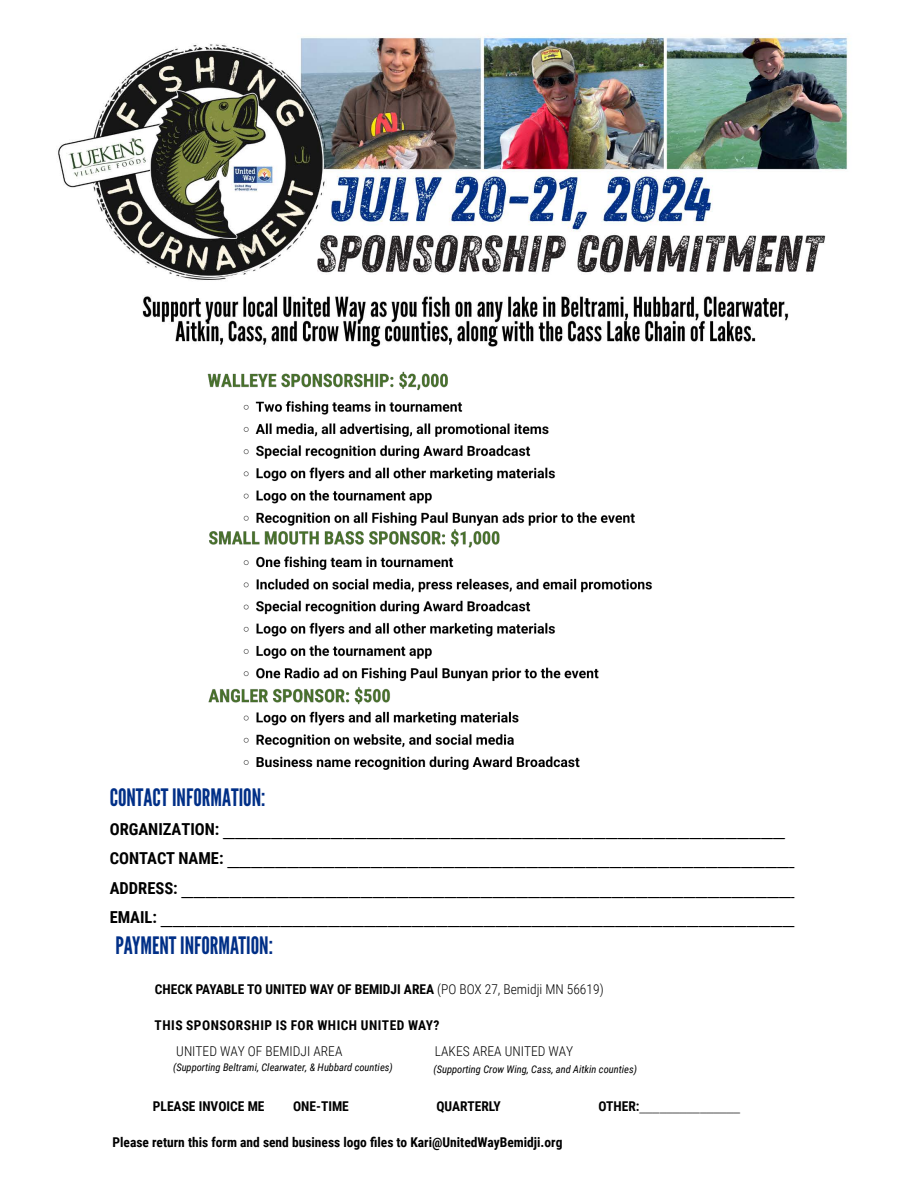
<style>
.page{position:relative;width:918px;height:1188px;background:#fff}
.page>*{position:absolute;margin:0;border:0;box-sizing:border-box;transform-origin:0 0}
.t1{font:300 24px/29.5px "Calibri";color:#000}
.t2{font:24px "League Gothic";color:#002f87}
.t3{font:700 13.5px "Roboto Condensed";color:#000}
.t4{font:300 13.5px "Roboto Condensed";color:#000}
.t5{font:700 13.5px "Roboto Condensed";letter-spacing:.035em;color:#000}
.t6{font:300 13.5px "Calibri";color:#000}
.t7{font:italic 10.5px "Roboto Condensed";color:#000}
.s1{font-family:"Roboto Condensed";font-weight:700;font-size:16.5px}
.s2{font-weight:300}
.s3{font-family:"Roboto Condensed";font-weight:700}
</style>
<div class="page">
<img style="left:207px;top:371px;width:445px;height:399px">
<img style="left:58px;top:34px;width:790px;height:313px">
<p class="t2" style="left:110px;top:783px;width:157px">CONTACT INFORMATION:</p>
<p class="t1" style="left:110px;top:812px;width:698px"><span class="s1">ORGANIZATION:</span> _______________________________________________ <span class="s1">CONTACT NAME:</span> ________________________________________________ <span class="s1">ADDRESS:</span> ____________________________________________________ <span class="s1">EMAIL:</span> ______________________________________________________</p>
<p class="t2" style="left:115px;top:931px;width:159px">PAYMENT INFORMATION:</p>
<p class="t3" style="left:155px;top:980px;width:450px">CHECK PAYABLE TO UNITED WAY OF BEMIDJI AREA <span class="s2">(PO BOX 27, Bemidji MN 56619)</span></p>
<p class="t5" style="left:155px;top:1016px;width:286px">THIS SPONSORSHIP IS FOR WHICH UNITED WAY?</p>
<p class="t4" style="left:176px;top:1042px;width:168px">UNITED WAY OF BEMIDJI AREA</p>
<p class="t4" style="left:435px;top:1042px;width:140px">LAKES AREA UNITED WAY</p>
<p class="t7" style="left:173px;top:1060px;width:221px">(Supporting Beltrami, Clearwater, &amp; Hubbard counties)</p>
<p class="t7" style="left:433px;top:1062px;width:205px">(Supporting Crow Wing, Cass, and Aitkin counties)</p>
<p class="t3" style="left:153px;top:1096px;width:113px">PLEASE INVOICE ME</p>
<p class="t3" style="left:293px;top:1096px;width:57px">ONE-TIME</p>
<p class="t3" style="left:436px;top:1096px;width:66px">QUARTERLY</p>
<p class="t6" style="left:598px;top:1098px;width:143px"><span class="s3">OTHER:</span>_______________</p>
<p class="t3" style="left:112px;top:1132px;width:452px">Please return this form and send business logo files to Kari@UnitedWayBemidji.org</p>
</div>
